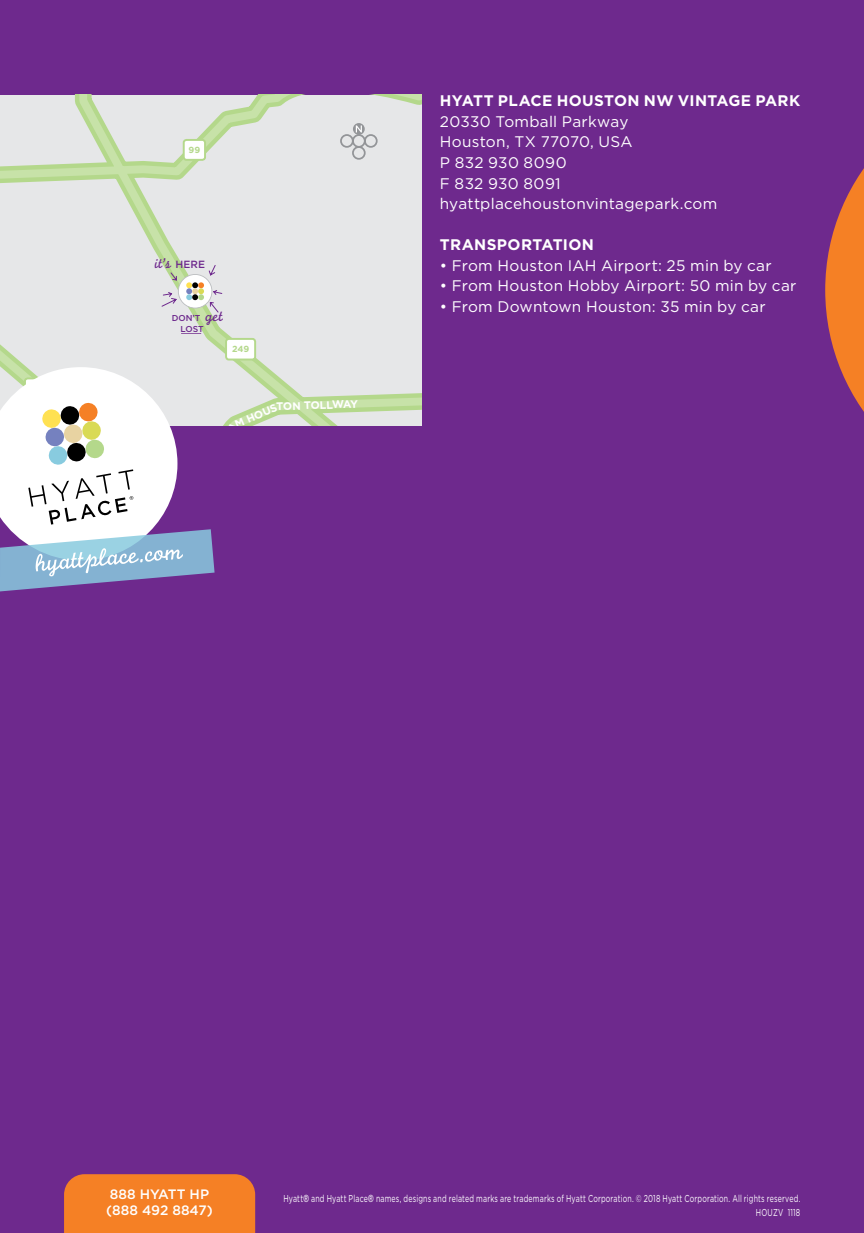
<style>
.page{position:relative;width:864px;height:1233px;background:#6e298d}
.page>*{position:absolute;margin:0;border:0;box-sizing:border-box;transform-origin:0 0}
.Body{font:15.4px "Gotham";letter-spacing:.02em;color:#fff}
.Subhead_1-wht{font:700 15.4px "Gotham";letter-spacing:.02em;color:#fff}
.t1{font:14.8px "Monoline Script";color:#6e298d}
.t2{font:500 13.6px/16.4px "Gotham";color:#fff}
.t3{font:700 10.8px "Gotham";color:#fff}
.t4{font:10px/14px "Gotham";letter-spacing:.025em;color:#fff;text-align:right;scale:.7 1}
.t5{font:700 8.8px "Gotham";color:#b4d88b}
.t6{font:500 8.6px/10.6px "Gotham";letter-spacing:-.005em;color:#6e298d}
.s1{font-family:"Gotham";font-weight:500;font-size:10.4px}
.s2{font-size:8.8px}
.s3{font-family:"Monoline Script";font-weight:400;font-size:15.8px}
.s4{font-family:"Helvetica Neue LT Std";font-stretch:condensed}
</style>
<div class="page">
<div style="left:64px;top:1174px;width:191px;height:59px;background:#f58025"></div>
<svg style="left:0;top:95px;width:422px;height:331px"></svg>
<div style="left:226px;top:339px;width:29px;height:21px;background:#fff;border-radius:3px"></div>
<div style="left:225px;top:338px;width:31px;height:23px;border:2px solid #b4d88b;border-radius:3px"></div>
<div style="left:184px;top:140px;width:21px;height:20px;background:#fff;border-radius:3px"></div>
<div style="left:183px;top:139px;width:23px;height:22px;border:2px solid #b4d88b;border-radius:3px"></div>
<svg style="left:353px;top:123px;width:12px;height:12px"></svg>
<svg style="left:339px;top:125px;width:40px;height:36px"></svg>
<svg style="left:162px;top:265px;width:60px;height:48px"></svg>
<svg style="left:0;top:324px;width:216px;height:268px"></svg>
<svg style="left:825px;top:168px;width:39px;height:244px"></svg>
<svg style="left:227px;top:422px;width:11px;height:4px"></svg>
<p class="t5" style="left:189px;top:145px;width:13px">99</p>
<p class="t1" style="left:155px;top:254px;width:52px">it’s <span class="s1">HERE</span></p>
<p class="t6" style="left:181px;top:312px;width:44px;text-indent:-9px">DON<span class="s2">’</span>T <span class="s3">get<br></span>LOST</p>
<p class="t5" style="left:232px;top:344px;width:19px">249</p>
<p class="t3" style="left:233px;top:419px;width:46px;rotate:-23deg">M HOUS</p>
<p class="t3" style="left:276px;top:400px;width:83px;rotate:-2deg">TON TOLLWAY</p>
<p class="Subhead_1-wht" style="left:440px;top:92px;width:362px">HYATT PLACE HOUSTON NW VINTAGE PARK</p>
<p class="Body" style="left:440px;top:113px;width:190px">20330 Tomball Parkway</p>
<p class="Body" style="left:440px;top:133px;width:194px">Houston, TX 77070, USA</p>
<p class="Body" style="left:440px;top:154px;width:128px">P 832 930 8090</p>
<p class="Body" style="left:440px;top:175px;width:122px">F 832 930 8091</p>
<p class="Body" style="left:440px;top:195px;width:279px">hyattplacehoustonvintagepark.com</p>
<p class="Subhead_1-wht" style="left:440px;top:236px;width:156px">TRANSPORTATION</p>
<p class="Body" style="left:440px;top:257px;width:333px">• From Houston IAH Airport: 25 min by car</p>
<p class="Body" style="left:440px;top:277px;width:358px">• From Houston Hobby Airport: 50 min by car</p>
<p class="Body" style="left:440px;top:298px;width:327px">• From Downtown Houston: 35 min by car</p>
<p class="t2" style="left:106px;top:1186px;width:108px">888 HYATT HP (888 492 8847)</p>
<p class="t4" style="left:283px;top:1191px;width:740px">Hyatt<span class="s4">®</span> and Hyatt Place<span class="s4">®</span> names, designs and related marks are trademarks of Hyatt Corporation. © 2018 Hyatt Corporation. All rights reserved.<br>HOUZV 1118</p>
</div>
